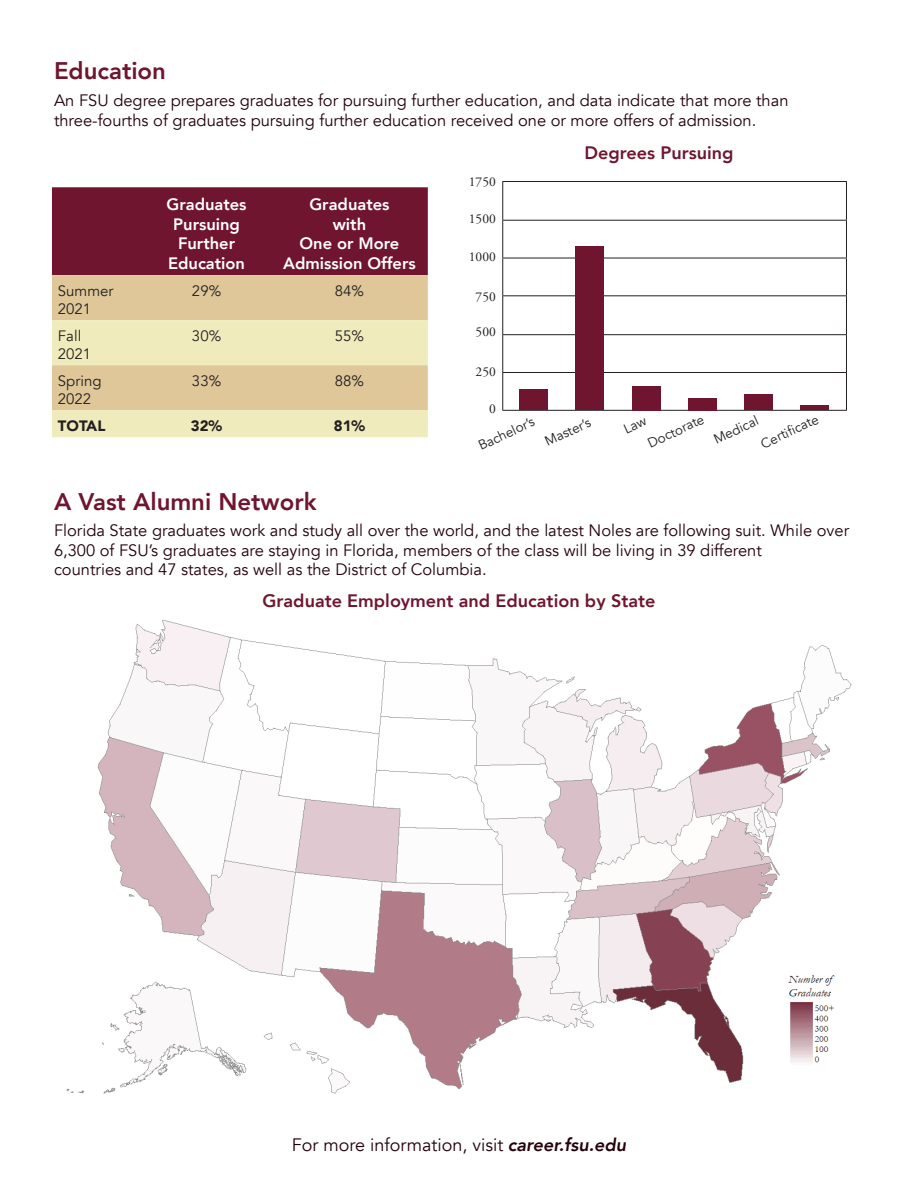
<style>
.page{position:relative;width:918px;height:1188px;background:#fff}
.page>*{position:absolute;margin:0;border:0;box-sizing:border-box;transform-origin:0 0}
.t1{font:800 24px "Avenir";color:#6f1530}
.t2{font:800 18px "Avenir";color:#6f1530}
.t3{font:18px "Avenir";color:#25000b}
.t4{font:16.5px/19.8px "Avenir";color:#25000b}
.t5{font:800 16.5px "Avenir";color:#fff}
.t6{font:15px/18px "Avenir";color:#231f20}
.t7{font:900 15px "Avenir";color:#231f20}
.t8{font:13.5px "Avenir";color:#231f20}
.t9{font:13.5px "Adobe Garamond Pro";color:#231f20}
.s1{font-weight:800;font-style:italic}
</style>
<div class="page">
<div style="left:52px;top:187px;width:376px;height:88px;background:#6f1530"></div>
<div style="left:52px;top:275px;width:376px;height:45px;background:#dfc79a"></div>
<svg style="left:52px;top:320px;width:376px;height:117px;background:#e9ddaf"></svg>
<hr style="left:502px;top:181px;width:345px;height:1px;background:#231f20">
<hr style="left:502px;top:182px;width:1px;height:38px;background:#231f20">
<hr style="left:846px;top:182px;width:1px;height:38px;background:#231f20">
<hr style="left:502px;top:220px;width:345px;height:1px;background:#231f20">
<hr style="left:502px;top:221px;width:1px;height:37px;background:#231f20">
<hr style="left:846px;top:221px;width:1px;height:37px;background:#231f20">
<hr style="left:502px;top:258px;width:345px;height:1px;background:#231f20">
<hr style="left:502px;top:258px;width:1px;height:37px;background:#231f20">
<hr style="left:846px;top:258px;width:1px;height:37px;background:#231f20">
<hr style="left:502px;top:295px;width:345px;height:1px;background:#231f20">
<hr style="left:502px;top:296px;width:1px;height:38px;background:#231f20">
<hr style="left:846px;top:296px;width:1px;height:38px;background:#231f20">
<hr style="left:502px;top:334px;width:345px;height:1px;background:#231f20">
<hr style="left:502px;top:335px;width:1px;height:37px;background:#231f20">
<hr style="left:846px;top:335px;width:1px;height:37px;background:#231f20">
<hr style="left:502px;top:372px;width:345px;height:1px;background:#231f20">
<hr style="left:502px;top:373px;width:1px;height:37px;background:#231f20">
<hr style="left:846px;top:373px;width:1px;height:37px;background:#231f20">
<hr style="left:502px;top:410px;width:345px;height:1px;background:#231f20">
<div style="left:632px;top:386px;width:28px;height:24px;background:#6f1530"></div>
<div style="left:576px;top:246px;width:28px;height:164px;background:#6f1530"></div>
<div style="left:520px;top:390px;width:28px;height:20px;background:#6f1530"></div>
<div style="left:744px;top:395px;width:28px;height:15px;background:#6f1530"></div>
<div style="left:688px;top:398px;width:28px;height:12px;background:#6f1530"></div>
<hr style="left:801px;top:406px;width:28px;height:4px;background:#6f1530">
<img style="left:66px;top:620px;width:786px;height:474px">
<p class="t1" style="left:54px;top:52px;width:114px">Education</p>
<p class="t4" style="left:54px;top:91px;width:736px">An FSU degree prepares graduates for pursuing further education, and data indicate that more than</p>
<p class="t4" style="left:54px;top:110px;width:704px">three-fourths of graduates pursuing further education received one or more offers of admission.</p>
<p class="t5" style="left:167px;top:191px;width:82px">Graduates</p>
<p class="t5" style="left:173px;top:211px;width:68px">Pursuing</p>
<p class="t5" style="left:178px;top:231px;width:59px">Further</p>
<p class="t5" style="left:168px;top:251px;width:79px">Education</p>
<p class="t5" style="left:309px;top:191px;width:82px">Graduates</p>
<p class="t5" style="left:333px;top:211px;width:35px">with</p>
<p class="t5" style="left:300px;top:231px;width:101px">One or More</p>
<p class="t5" style="left:283px;top:251px;width:134px">Admission Offers</p>
<p class="t6" style="left:58px;top:282px;width:57px">Summer<br>2021</p>
<p class="t6" style="left:192px;top:282px;width:31px">29%</p>
<p class="t6" style="left:335px;top:282px;width:31px">84%</p>
<p class="t6" style="left:58px;top:327px;width:25px">Fall</p>
<p class="t6" style="left:58px;top:345px;width:35px">2021</p>
<p class="t6" style="left:192px;top:327px;width:31px">30%</p>
<p class="t6" style="left:335px;top:327px;width:31px">55%</p>
<p class="t6" style="left:58px;top:372px;width:45px">Spring<br>2022</p>
<p class="t6" style="left:192px;top:372px;width:31px">33%</p>
<p class="t6" style="left:335px;top:372px;width:31px">88%</p>
<p class="t7" style="left:58px;top:413px;width:49px">TOTAL</p>
<p class="t7" style="left:191px;top:413px;width:33px">32%</p>
<p class="t7" style="left:334px;top:413px;width:33px">81%</p>
<p class="t1" style="left:54px;top:483px;width:264px">A Vast Alumni Network</p>
<p class="t9" style="left:469px;top:173px;width:28px">1750</p>
<p class="t9" style="left:469px;top:210px;width:28px">1500</p>
<p class="t9" style="left:469px;top:249px;width:28px">1000</p>
<p class="t2" style="left:585px;top:139px;width:151px">Degrees Pursuing</p>
<p class="t9" style="left:476px;top:289px;width:22px">750</p>
<p class="t9" style="left:476px;top:324px;width:22px">500</p>
<p class="t9" style="left:476px;top:364px;width:22px">250</p>
<p class="t9" style="left:489px;top:401px;width:8px">0</p>
<p class="t8" style="left:476px;top:439px;width:62px;rotate:-25deg">Bachelor’s</p>
<p class="t8" style="left:542px;top:435px;width:51px;rotate:-25deg">Master’s</p>
<p class="t8" style="left:645px;top:436px;width:62px;rotate:-25deg">Doctorate</p>
<p class="t8" style="left:711px;top:433px;width:49px;rotate:-25deg">Medical</p>
<p class="t8" style="left:758px;top:437px;width:63px;rotate:-25deg">Certifi cate</p>
<p class="t4" style="left:54px;top:520px;width:797px">Florida State graduates work and study all over the world, and the latest Noles are following suit. While over<br>6,300 of FSU’s graduates are staying in Florida, members of the class will be living in 39 different</p>
<p class="t4" style="left:54px;top:560px;width:434px">countries and 47 states, as well as the District of Columbia.</p>
<p class="t2" style="left:263px;top:587px;width:394px">Graduate Employment and Education by State</p>
<p class="t3" style="left:292px;top:1134px;width:336px">For more information, visit <span class="s1">career.fsu.edu</span></p>
</div>
